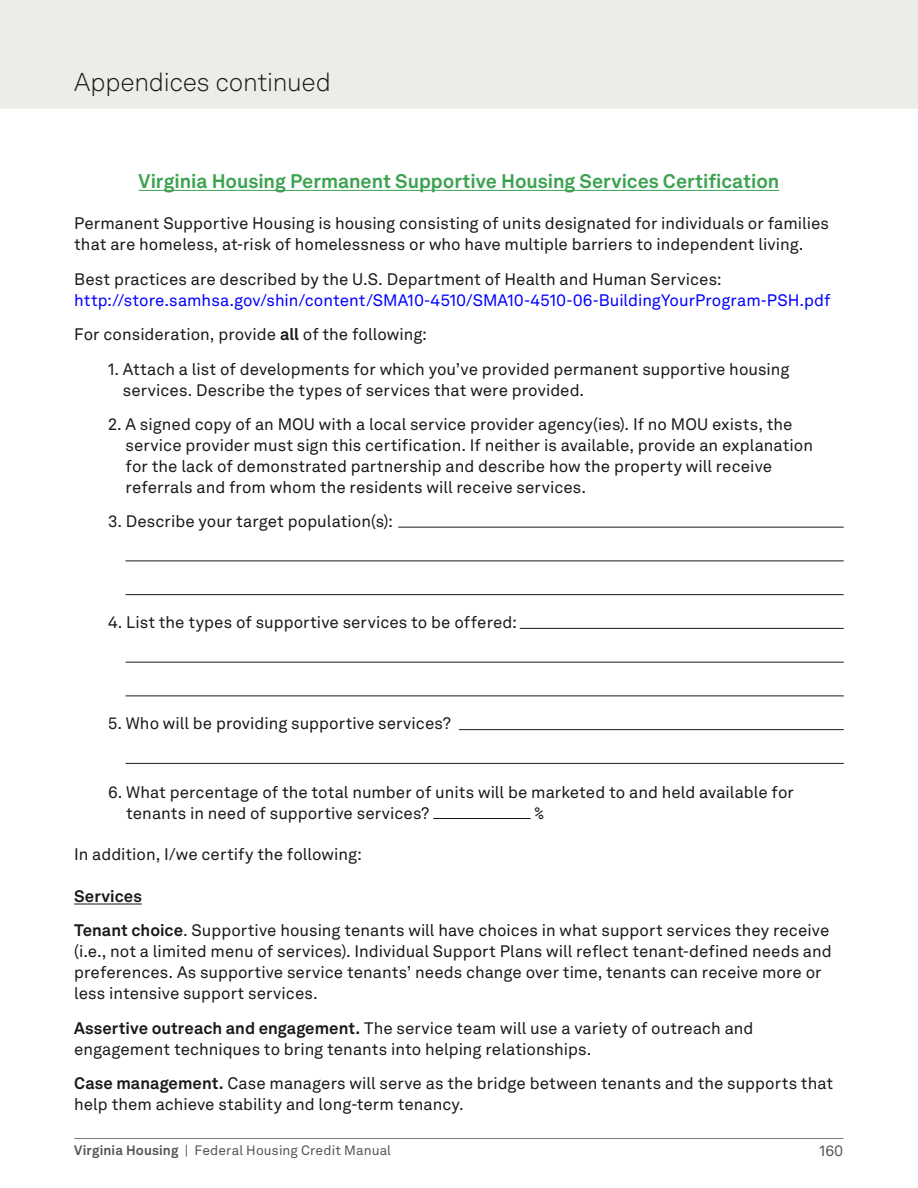
<style>
.page{position:relative;width:918px;height:1188px;background:#fff}
.page>*{position:absolute;margin:0;border:0;box-sizing:border-box;transform-origin:0 0}
.t1{font:300 25.5px "Akkurat LL";letter-spacing:-.01em;color:#191919}
.t2{font:700 19.5px "Akkurat LL";color:#3ca250}
.t3{font:16.5px/21px "Akkurat LL";color:#191919}
.t4{font:16.5px/34.5px "Akkurat LL";color:#00f}
.t5{font:15px "Akkurat LL";color:#555}
.t6{font:13.5px "Akkurat LL";letter-spacing:.01em;color:#555}
.s1{color:#191919}
.s2{font-weight:700;color:#191919}
.s3{font-weight:700}
</style>
<div class="page">
<div style="left:0;top:0;width:918px;height:109px;background:#eeece8"></div>
<hr style="left:74px;top:1138px;width:769px;height:1px;background:#7c7c7c">
<hr style="left:139px;top:190px;width:640px;height:1px;background:#3ca250">
<hr style="left:398px;top:527px;width:446px;height:1px;background:#191919">
<hr style="left:126px;top:561px;width:718px;height:1px;background:#191919">
<hr style="left:126px;top:594px;width:718px;height:1px;background:#191919">
<hr style="left:520px;top:628px;width:324px;height:1px;background:#191919">
<hr style="left:126px;top:662px;width:718px;height:1px;background:#191919">
<hr style="left:126px;top:696px;width:718px;height:1px;background:#191919">
<hr style="left:459px;top:729px;width:385px;height:1px;background:#191919">
<hr style="left:126px;top:763px;width:718px;height:1px;background:#191919">
<hr style="left:74px;top:904px;width:68px;height:1px;background:#191919">
<hr style="left:433px;top:818px;width:98px;height:1px;background:#191919">
<h1 class="t1" style="left:74px;top:65px;width:258px">Appendices continued</h1>
<p class="t2" style="left:139px;top:166px;width:642px">Virginia Housing Permanent Supportive Housing Services Certification</p>
<p class="t3" style="left:74px;top:212px;width:756px">Permanent Supportive Housing is housing consisting of units designated for individuals or families that are homeless, at-risk of homelessness or who have multiple barriers to independent living.</p>
<p class="t3" style="left:74px;top:268px;width:649px">Best practices are described by the U.S. Department of Health and Human Services:</p>
<p class="t4" style="left:74px;top:282px;width:758px">http://store.samhsa.gov/shin/content/SMA10-4510/SMA10-4510-06-BuildingYourProgram-PSH.pdf<br><span class="s1">For consideration, provide</span> <span class="s2">all</span> <span class="s1">of the following:</span></p>
<p class="t3" style="left:123px;top:358px;width:668px;text-indent:-15px">1. Attach a list of developments for which you’ve provided permanent supportive housing services. Describe the types of services that were provided.</p>
<p class="t3" style="left:126px;top:413px;width:689px;text-indent:-18px">2. A signed copy of an MOU with a local service provider agency(ies). If no MOU exists, the service provider must sign this certification. If neither is available, provide an explanation for the lack of demonstrated partnership and describe how the property will receive referrals and from whom the residents will receive services.</p>
<p class="t3" style="left:108px;top:510px;width:286px">3. Describe your target population(s):</p>
<p class="t3" style="left:108px;top:611px;width:410px">4. List the types of supportive services to be offered:</p>
<p class="t3" style="left:108px;top:712px;width:345px">5. Who will be providing supportive services?</p>
<p class="t3" style="left:126px;top:781px;width:669px;text-indent:-18px">6. What percentage of the total number of units will be marketed to and held available for tenants in need of supportive services?</p>
<p class="t3" style="left:534px;top:802px;width:11px">%</p>
<p class="t3" style="left:74px;top:843px;width:289px">In addition, I/we certify the following:</p>
<p class="t3" style="left:74px;top:878px;width:757px;line-height:34.5px"><span class="s3">Services<br>Tenant choice</span>. Supportive housing tenants will have choices in what support services they receive</p>
<p class="t3" style="left:74px;top:940px;width:759px">(i.e., not a limited menu of services). Individual Support Plans will reflect tenant-defined needs and preferences. As supportive service tenants’ needs change over time, tenants can receive more or less intensive support services.</p>
<p class="t3" style="left:74px;top:1017px;width:681px"><span class="s3">Assertive outreach and engagement.</span> The service team will use a variety of outreach and engagement techniques to bring tenants into helping relationships.</p>
<p class="t3" style="left:74px;top:1072px;width:761px"><span class="s3">Case management.</span> Case managers will serve as the bridge between tenants and the supports that help them achieve stability and long-term tenancy.</p>
<p class="t6" style="left:74px;top:1140px;width:318px"><span class="s3">Virginia Housing</span> | Federal Housing Credit Manual</p>
<p class="t5" style="left:819px;top:1140px;width:26px">160</p>
</div>
